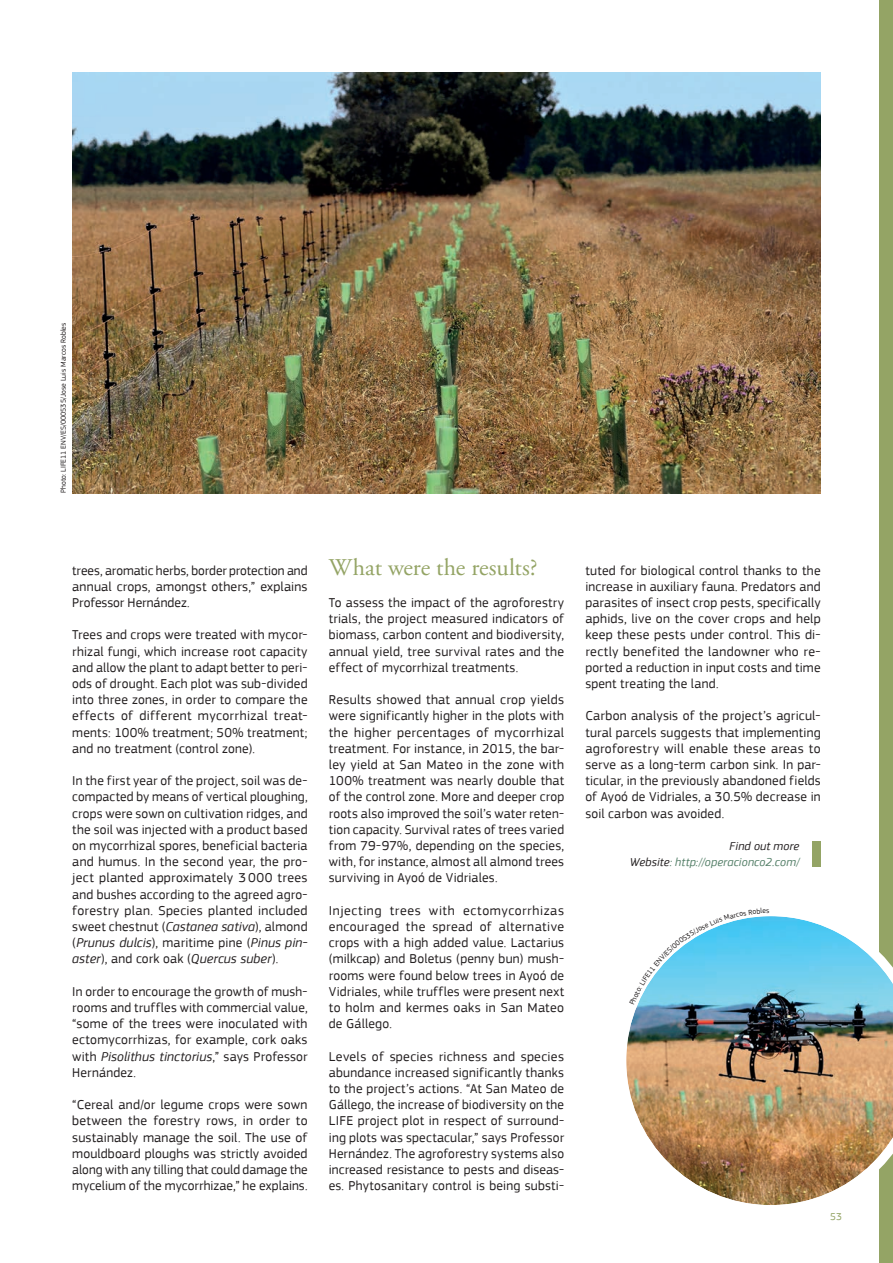
<style>
.page{position:relative;width:893px;height:1263px;background:#fff}
.page>*{position:absolute;margin:0;border:0;box-sizing:border-box;transform-origin:0 0}
.t1{font:24px "Adobe Garamond Pro";letter-spacing:-.005em;color:#94a465}
.t2{font:13.5px/16.2px "PF Square Sans Pro";letter-spacing:.015em;color:#231f20;text-align:justify}
.t3{font:italic 12px/16.2px "PF Square Sans Pro";letter-spacing:.015em;color:#547f68;text-align:right}
.t4{font:10.5px "PF Square Sans Pro";color:#94a465}
.t5{font:7.5px "PF Square Sans Pro";color:#231f20}
.s1{font-style:italic}
.s2{color:#231f20}
</style>
<div class="page">
<div style="left:879px;top:0;width:14px;height:1263px;background:#94a465"></div>
<img style="left:72px;top:72px;width:749px;height:421px">
<div style="left:812px;top:841px;width:9px;height:25px;background:#94a465"></div>
<img style="left:626px;top:916px;width:267px;height:289px">
<svg style="left:629px;top:916px;width:140px;height:89px"></svg>
<p class="t5" style="left:59px;top:493px;width:172px;rotate:-90deg">Photo: LIFE11 ENV/ES/000535/Jose Luis Marcos Robles</p>
<p class="t2" style="left:72px;top:562px;width:237px">trees, aromatic herbs, border protection and annual crops, amongst others,” explains Professor Hernández.</p>
<p class="t2" style="left:72px;top:627px;width:237px">Trees and crops were treated with mycor&shy;rhizal fungi, which increase root capacity and allow the plant to adapt better to peri&shy;ods of drought. Each plot was sub-divided into three zones, in order to compare the effects of different mycorrhizal treat&shy;ments: 100% treatment; 50% treatment; and no treatment (control zone).</p>
<p class="t2" style="left:72px;top:773px;width:237px">In the first year of the project, soil was de&shy;compacted by means of vertical ploughing, crops were sown on cultivation ridges, and the soil was injected with a product based on mycorrhizal spores, beneficial bacteria and humus. In the second year, the pro&shy;ject planted approximately 3 000 trees and bushes according to the agreed agro&shy;forestry plan. Species planted included sweet chestnut (<span class="s1">Castanea sativa</span>), almond (<span class="s1">Prunus dulcis</span>), maritime pine (<span class="s1">Pinus pin&shy;aster</span>), and cork oak (<span class="s1">Quercus suber</span>).</p>
<p class="t2" style="left:72px;top:983px;width:237px">In order to encourage the growth of mush&shy;rooms and truffles with commercial value, “some of the trees were inoculated with ectomycorrhizas, for example, cork oaks with <span class="s1">Pisolithus tinctorius</span>,” says Professor Hernández.</p>
<p class="t2" style="left:72px;top:1097px;width:237px">“Cereal and/or legume crops were sown between the forestry rows, in order to sustainably manage the soil. The use of mouldboard ploughs was strictly avoided along with any tilling that could damage the mycelium of the mycorrhizae,” he explains.</p>
<h1 class="t1" style="left:329px;top:552px;width:210px">What were the results?</h1>
<p class="t2" style="left:329px;top:594px;width:237px">To assess the impact of the agroforestry trials, the project measured indicators of biomass, carbon content and biodiversity, annual yield, tree survival rates and the effect of mycorrhizal treatments.</p>
<p class="t2" style="left:329px;top:692px;width:237px">Results showed that annual crop yields were significantly higher in the plots with the higher percentages of mycorrhizal treatment. For instance, in 2015, the bar&shy;ley yield at San Mateo in the zone with 100% treatment was nearly double that of the control zone. More and deeper crop roots also improved the soil’s water reten&shy;tion capacity. Survival rates of trees varied from 79-97%, depending on the species, with, for instance, almost all almond trees surviving in Ayoó de Vidriales.</p>
<p class="t2" style="left:329px;top:902px;width:237px">Injecting trees with ectomycorrhizas encouraged the spread of alternative crops with a high added value. Lactarius (milkcap) and Boletus (penny bun) mush&shy;rooms were found below trees in Ayoó de Vidriales, while truffles were present next to holm and kermes oaks in San Mateo de Gállego.</p>
<p class="t2" style="left:329px;top:1048px;width:237px">Levels of species richness and species abundance increased significantly thanks to the project’s actions. “At San Mateo de Gállego, the increase of biodiversity on the LIFE project plot in respect of surround&shy;ing plots was spectacular,” says Professor Hernández. The agroforestry systems also increased resistance to pests and diseas&shy;es. Phytosanitary control is being substi-</p>
<p class="t2" style="left:585px;top:562px;width:237px">tuted for biological control thanks to the increase in auxiliary fauna. Predators and parasites of insect crop pests, specifically aphids, live on the cover crops and help keep these pests under control. This di&shy;rectly benefited the landowner who re&shy;ported a reduction in input costs and time spent treating the land.</p>
<p class="t2" style="left:585px;top:708px;width:237px">Carbon analysis of the project’s agricul&shy;tural parcels suggests that implementing agroforestry will enable these areas to serve as a long-term carbon sink. In par&shy;ticular, in the previously abandoned fields of Ayoó de Vidriales, a 30.5% decrease in soil carbon was avoided.</p>
<p class="t3" style="left:630px;top:838px;width:171px"><span class="s2">Find out more<br>Website</span>: http://operacionco2.com/</p>
<p class="t4" style="left:830px;top:1210px;width:13px">53</p>
</div>
